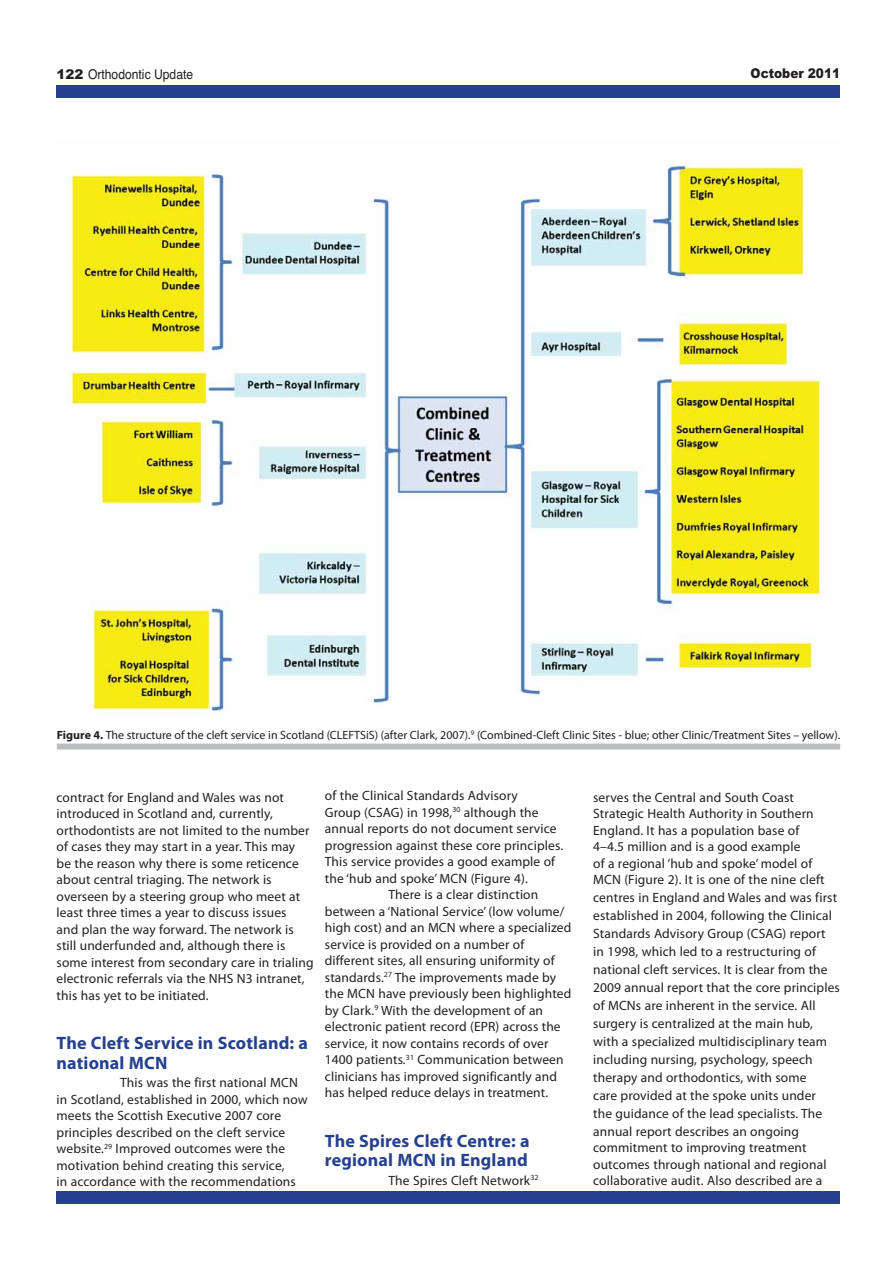
<style>
.page{position:relative;width:893px;height:1263px;background:#fff}
.page>*{position:absolute;margin:0;border:0;box-sizing:border-box;transform-origin:0 0}
.t1{font:700 18px/19.5px "Myriad Pro";letter-spacing:.01em;color:#25408e}
.t2{font:13.5px/16.5px "Myriad Pro";letter-spacing:.01em;color:#231f20}
.t3{font:13.5px "Helvetica";color:#231f20;scale:.9 1}
.t4{font:900 13.5px "Arial";color:#231f20;scale:.9 1}
.t5{font:12px "Myriad Pro";color:#231f20}
.s1{font-family:"Arial";font-weight:900}
.s2{font-weight:700}
</style>
<div class="page">
<div style="left:57px;top:85px;width:783px;height:13px;background:#25408e"></div>
<div style="left:57px;top:1191px;width:783px;height:13px;background:#25408e"></div>
<img style="left:67px;top:163px;width:758px;height:553px">
<div style="left:57px;top:744px;width:783px;height:6px;background:#bbbdc0"></div>
<p class="t3" style="left:57px;top:69px;width:153px"><span class="s1">122</span> Orthodontic Update</p>
<p class="t4" style="left:750px;top:66px;width:101px">October 2011</p>
<p class="t5" style="left:57px;top:731px;width:785px"><span class="s2">Figure 4.</span> The structure of the cleft service in Scotland (CLEFTSiS) (after Clark, 2007).<sup>9</sup> (Combined-Cleft Clinic Sites - blue; other Clinic/Treatment Sites – yellow).</p>
<p class="t2" style="left:57px;top:790px;width:259px">contract for England and Wales was not introduced in Scotland and, currently, orthodontists are not limited to the number of cases they may start in a year. This may<br>be the reason why there is some reticence about central triaging. The network is overseen by a steering group who meet at least three times a year to discuss issues<br>and plan the way forward. The network is still underfunded and, although there is some interest from secondary care in trialing electronic referrals via the NHS N3 intranet, this has yet to be initiated.</p>
<h1 class="t1" style="left:57px;top:1035px;width:253px">The Cleft Service in Scotland: a national MCN</h1>
<p class="t2" style="left:57px;top:1075px;width:253px;text-indent:64px">This was the first national MCN in Scotland, established in 2000, which now meets the Scottish Executive 2007 core principles described on the cleft service website.<sup>29</sup> Improved outcomes were the motivation behind creating this service,<br>in accordance with the recommendations</p>
<p class="t2" style="left:325px;top:789px;width:195px">of the Clinical Standards Advisory</p>
<p class="t2" style="left:325px;top:805px;width:215px">Group (CSAG) in 1998,<sup>30</sup> although the</p>
<p class="t2" style="left:325px;top:822px;width:233px">annual reports do not document service</p>
<p class="t2" style="left:325px;top:838px;width:240px">progression against these core principles.</p>
<p class="t2" style="left:325px;top:854px;width:232px">This service provides a good example of</p>
<p class="t2" style="left:325px;top:871px;width:204px">the ‘hub and spoke’ MCN (Figure 4).</p>
<p class="t2" style="left:388px;top:887px;width:151px">There is a clear distinction</p>
<p class="t2" style="left:325px;top:904px;width:241px">between a ‘National Service’ (low volume/</p>
<p class="t2" style="left:325px;top:920px;width:248px">high cost) and an MCN where a specialized</p>
<p class="t2" style="left:325px;top:937px;width:201px">service is provided on a number of</p>
<p class="t2" style="left:325px;top:953px;width:231px">different sites, all ensuring uniformity of</p>
<p class="t2" style="left:325px;top:970px;width:233px">standards.<sup>27</sup> The improvements made by</p>
<p class="t2" style="left:325px;top:986px;width:248px">the MCN have previously been highlighted</p>
<p class="t2" style="left:325px;top:1003px;width:220px">by Clark.<sup>9</sup> With the development of an</p>
<p class="t2" style="left:325px;top:1019px;width:237px">electronic patient record (EPR) across the</p>
<p class="t2" style="left:325px;top:1036px;width:225px">service, it now contains records of over</p>
<p class="t2" style="left:325px;top:1052px;width:240px">1400 patients.<sup>31</sup> Communication between</p>
<p class="t2" style="left:325px;top:1069px;width:234px">clinicians has improved significantly and</p>
<p class="t2" style="left:325px;top:1085px;width:225px">has helped reduce delays in treatment.</p>
<h1 class="t1" style="left:325px;top:1132px;width:206px">The Spires Cleft Centre: a regional MCN in England</h1>
<p class="t2" style="left:388px;top:1173px;width:151px">The Spires Cleft Network<sup>32</sup></p>
<p class="t2" style="left:593px;top:790px;width:233px">serves the Central and South Coast Strategic Health Authority in Southern England. It has a population base of 4–4.5 million and is a good example<br>of a regional ‘hub and spoke’ model of MCN (Figure 2). It is one of the nine cleft</p>
<p class="t2" style="left:593px;top:890px;width:248px;line-height:18px">centres in England and Wales and was first established in 2004, following the Clinical Standards Advisory Group (CSAG) report<br>in 1998, which led to a restructuring of national cleft services. It is clear from the 2009 annual report that the core principles of MCNs are inherent in the service. All surgery is centralized at the main hub, with a specialized multidisciplinary team including nursing, psychology, speech therapy and orthodontics, with some<br>care provided at the spoke units under<br>the guidance of the lead specialists. The annual report describes an ongoing</p>
<p class="t2" style="left:593px;top:1140px;width:235px">commitment to improving treatment outcomes through national and regional collaborative audit. Also described are a</p>
</div>
